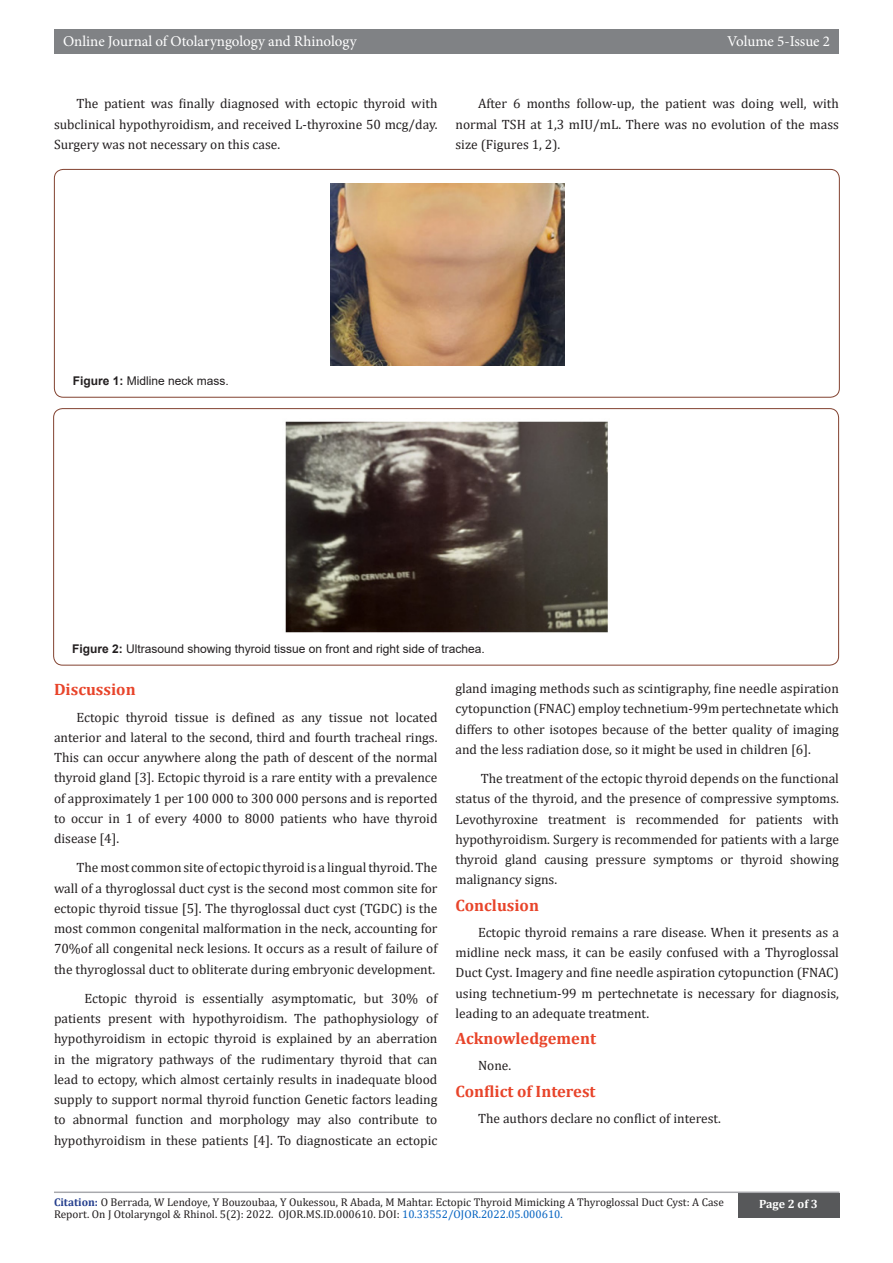
<style>
.page{position:relative;width:893px;height:1263px;background:#fff}
.page>*{position:absolute;margin:0;border:0;box-sizing:border-box;transform-origin:0 0}
.t1{font:700 16.5px "Cambria";color:#e8442a}
.t2{font:15px "Minion Pro";color:#fff}
.t3{font:13.5px/20.2px "Cambria";color:#231f20;text-align:justify}
.t4{font:12px "Arial";color:#231f20}
.t5{font:700 12px "Cambria";color:#fff}
.t6{font:11.25px/12px "Cambria";color:#231f20}
.s1{font-weight:700}
.s2{font-weight:700;color:#253f8e}
.s3{color:#0563c1}
</style>
<div class="page">
<div style="left:54px;top:29px;width:785px;height:25px;background:#808285"></div>
<div style="left:738px;top:1193px;width:101px;height:24px;background:#57585a"></div>
<hr style="left:54px;top:1191px;width:785px;height:2px;background:#a8a9ad">
<div style="left:54px;top:169px;width:786px;height:229px;border:1px solid #824230;border-radius:9px"></div>
<img style="left:330px;top:184px;width:234px;height:182px">
<div style="left:53px;top:408px;width:786px;height:257px;border:1px solid #824230;border-radius:9px"></div>
<img style="left:285px;top:421px;width:323px;height:212px">
<p class="t2" style="left:63px;top:31px;width:295px">Online Journal of Otolaryngology and Rhinology</p>
<p class="t2" style="left:727px;top:31px;width:104px">Volume 5-Issue 2</p>
<p class="t3" style="left:54px;top:94px;width:385px;text-indent:22px">The patient was finally diagnosed with ectopic thyroid with subclinical hypothyroidism, and received L-thyroxine 50 mcg/day.<br>Surgery was not necessary on this case.</p>
<p class="t3" style="left:455px;top:94px;width:385px;text-indent:22px">After 6 months follow-up, the patient was doing well, with normal TSH at 1,3 mIU/mL. There was no evolution of the mass size (Figures 1, 2).</p>
<p class="t4" style="left:73px;top:372px;width:158px"><span class="s1">Figure 1:</span> Midline neck mass.</p>
<p class="t4" style="left:72px;top:640px;width:414px"><span class="s1">Figure 2:</span> Ultrasound showing thyroid tissue on front and right side of trachea.</p>
<p class="t1" style="left:54px;top:678px;width:83px">Discussion</p>
<p class="t3" style="left:54px;top:707px;width:385px;text-indent:22px">Ectopic thyroid tissue is defined as any tissue not located anterior and lateral to the second, third and fourth tracheal rings.<br>This can occur anywhere along the path of descent of the normal thyroid gland [3]. Ectopic thyroid is a rare entity with a prevalence of approximately 1 per 100 000 to 300 000 persons and is reported to occur in 1 of every 4000 to 8000 patients who have thyroid disease [4].</p>
<p class="t3" style="left:54px;top:857px;width:385px;text-indent:22px">The most common site of ectopic thyroid is a lingual thyroid. The wall of a thyroglossal duct cyst is the second most common site for ectopic thyroid tissue [5]. The thyroglossal duct cyst (TGDC) is the most common congenital malformation in the neck, accounting for 70%of all congenital neck lesions. It occurs as a result of failure of the thyroglossal duct to obliterate during embryonic development.</p>
<p class="t3" style="left:54px;top:988px;width:385px;text-indent:30px">Ectopic thyroid is essentially asymptomatic, but 30% of patients present with hypothyroidism. The pathophysiology of hypothyroidism in ectopic thyroid is explained by an aberration in the migratory pathways of the rudimentary thyroid that can lead to ectopy, which almost certainly results in inadequate blood supply to support normal thyroid function Genetic factors leading to abnormal function and morphology may also contribute to hypothyroidism in these patients [4]. To diagnosticate an ectopic</p>
<p class="t3" style="left:455px;top:678px;width:385px">gland imaging methods such as scintigraphy, fine needle aspiration cytopunction (FNAC) employ technetium-99m pertechnetate which differs to other isotopes because of the better quality of imaging and the less radiation dose, so it might be used in children [6].</p>
<p class="t3" style="left:455px;top:768px;width:385px;text-indent:25px">The treatment of the ectopic thyroid depends on the functional status of the thyroid, and the presence of compressive symptoms.<br>Levothyroxine treatment is recommended for patients with hypothyroidism. Surgery is recommended for patients with a large thyroid gland causing pressure symptoms or thyroid showing malignancy signs.</p>
<p class="t1" style="left:455px;top:893px;width:85px">Conclusion</p>
<p class="t3" style="left:455px;top:922px;width:385px;text-indent:22px">Ectopic thyroid remains a rare disease. When it presents as a midline neck mass, it can be easily confused with a Thyroglossal Duct Cyst. Imagery and fine needle aspiration cytopunction (FNAC) using technetium-99 m pertechnetate is necessary for diagnosis, leading to an adequate treatment.</p>
<p class="t1" style="left:455px;top:1027px;width:142px">Acknowledgement</p>
<p class="t3" style="left:478px;top:1055px;width:35px">None.</p>
<p class="t1" style="left:455px;top:1079px;width:142px">Conflict of Interest</p>
<p class="t3" style="left:478px;top:1108px;width:244px">The authors declare no conflict of interest.</p>
<p class="t6" style="left:54px;top:1196px;width:671px"><span class="s2">Citation:</span> O Berrada, W Lendoye, Y Bouzoubaa, Y Oukessou, R Abada, M Mahtar. Ectopic Thyroid Mimicking A Thyroglossal Duct Cyst: A Case<br>Report. On J Otolaryngol &amp; Rhinol. 5(2): 2022. OJOR.MS.ID.000610. DOI: <span class="s3">10.33552/OJOR.2022.05.000610.</span></p>
<p class="t5" style="left:759px;top:1196px;width:60px">Page 2 of 3</p>
</div>
